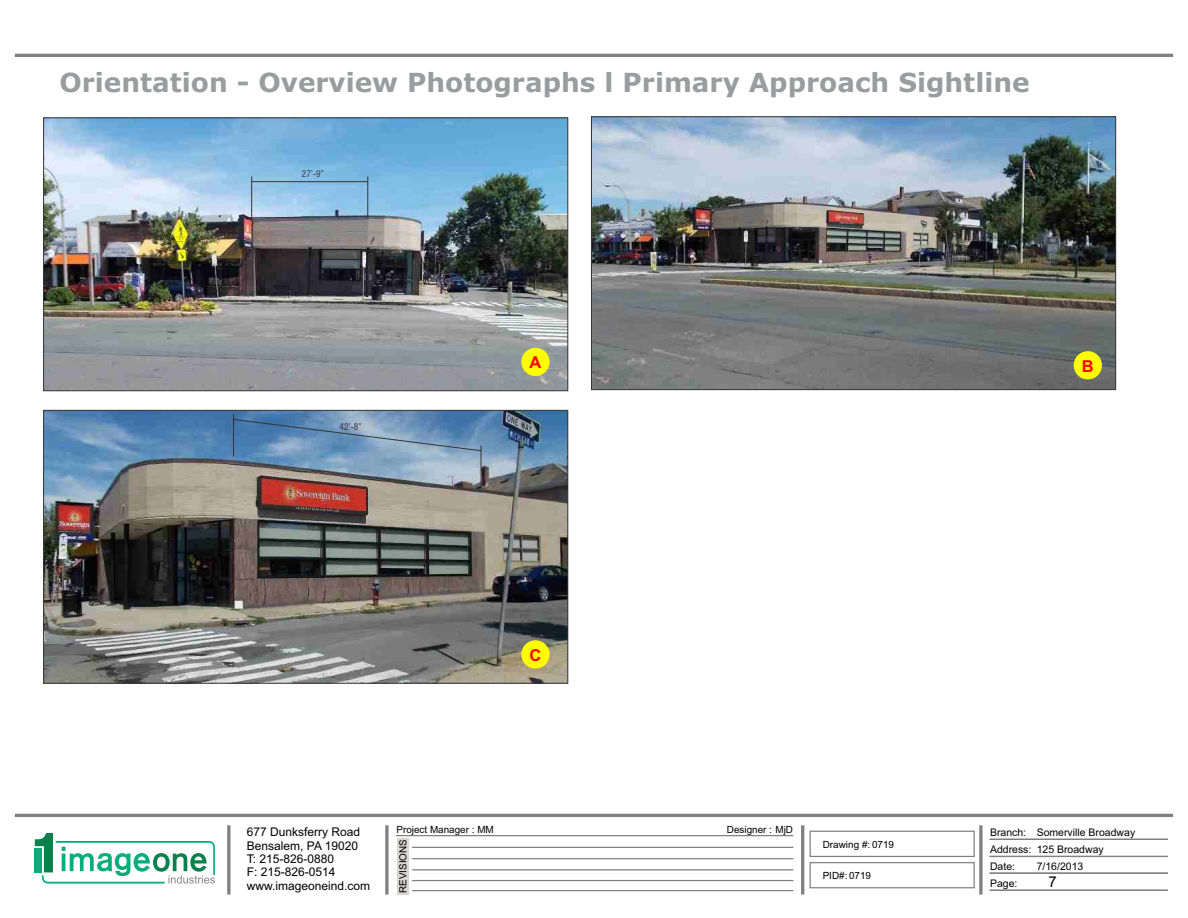
<style>
.page{position:relative;width:1188px;height:918px;background:#fff}
.page>*{position:absolute;margin:0;border:0;box-sizing:border-box;transform-origin:0 0}
.t1{font:700 26.4px "Verdana";color:#9a9c9e}
.t2{font:700 16.5px "Arial";color:#f00}
.t3{font:14.85px "Arial";color:#000}
.t4{font:12px/13.4px "Arial";color:#000}
.t5{font:10.5px/17px "Arial";color:#000}
.t6{font:9.9px "Arial";color:#000}
.t7{font:condensed 9px "Swiss 721 BT";color:#373435}
</style>
<div class="page">
<img style="left:45px;top:412px;width:521px;height:270px">
<img style="left:593px;top:118px;width:521px;height:270px">
<div style="left:591px;top:116px;width:525px;height:274px;border:1px solid #373435"></div>
<img style="left:45px;top:119px;width:521px;height:270px">
<div style="left:43px;top:117px;width:525px;height:274px;border:1px solid #373435"></div>
<hr style="left:15px;top:54px;width:1158px;height:3px;background:#808080">
<hr style="left:15px;top:814px;width:1158px;height:3px;background:#808080">
<hr style="left:227px;top:825px;width:3px;height:70px;background:#808080">
<svg style="left:979px;top:825px;width:4px;height:70px"></svg>
<div style="left:810px;top:831px;width:165px;height:26px;border:1px solid #808080"></div>
<div style="left:810px;top:862px;width:165px;height:26px;border:1px solid #808080"></div>
<hr style="left:990px;top:839px;width:178px;height:1px;background:#808080">
<hr style="left:990px;top:856px;width:178px;height:1px;background:#808080">
<hr style="left:990px;top:873px;width:178px;height:1px;background:#808080">
<hr style="left:990px;top:890px;width:178px;height:1px;background:#808080">
<svg style="left:34px;top:833px;width:181px;height:51px"></svg>
<div style="left:397px;top:838px;width:12px;height:57px;background:#d7d6d2"></div>
<svg style="left:385px;top:825px;width:4px;height:70px"></svg>
<hr style="left:801px;top:825px;width:3px;height:70px;background:#808080">
<hr style="left:396px;top:835px;width:397px;height:1px;background:#808080">
<hr style="left:413px;top:858px;width:380px;height:1px;background:#808080">
<hr style="left:413px;top:869px;width:380px;height:1px;background:#808080">
<hr style="left:413px;top:880px;width:380px;height:1px;background:#808080">
<hr style="left:413px;top:847px;width:380px;height:1px;background:#808080">
<hr style="left:413px;top:890px;width:380px;height:1px;background:#808080">
<div style="left:521px;top:348px;width:29px;height:28px;background:#ff0;border-radius:50%"></div>
<div style="left:1074px;top:351px;width:28px;height:28px;background:#ff0;border-radius:50%"></div>
<div style="left:43px;top:410px;width:525px;height:274px;border:1px solid #373435"></div>
<div style="left:521px;top:640px;width:29px;height:29px;background:#ff0;border-radius:50%"></div>
<hr style="left:251px;top:176px;width:1px;height:43px;background:#373435">
<hr style="left:367px;top:176px;width:1px;height:43px;background:#373435">
<hr style="left:252px;top:181px;width:116px;height:1px;background:#373435">
<hr style="left:233px;top:414px;width:1px;height:43px;background:#373435">
<hr style="left:481px;top:446px;width:1px;height:42px;background:#373435">
<svg style="left:234px;top:419px;width:248px;height:33px;background:#6a91b6"></svg>
<h1 class="t1" style="left:59px;top:71px;width:972px">Orientation - Overview Photographs l Primary Approach Sightline</h1>
<p class="t7" style="left:302px;top:171px;width:24px">27’-9”</p>
<p class="t7" style="left:340px;top:423px;width:24px">42’-8”</p>
<h2 class="t2" style="left:530px;top:356px;width:13px">A</h2>
<h2 class="t2" style="left:1082px;top:360px;width:13px">B</h2>
<h2 class="t2" style="left:530px;top:649px;width:13px">C</h2>
<p class="t4" style="left:247px;top:826px;width:115px">677 Dunksferry Road</p>
<p class="t6" style="left:396px;top:826px;width:99px">Project Manager : MM</p>
<p class="t4" style="left:247px;top:840px;width:125px">Bensalem, PA 19020<br>T: 215-826-0880<br>F: 215-826-0514 www.imageoneind.com</p>
<p class="t6" style="left:399px;top:893px;width:55px;rotate:-90deg">REVISIONS</p>
<p class="t6" style="left:727px;top:826px;width:68px">Designer : MjD</p>
<p class="t5" style="left:1037px;top:825px;width:100px">Somerville Broadway<br>125 Broadway<br>7/16/2013</p>
<p class="t6" style="left:823px;top:840px;width:73px">Drawing #: 0719</p>
<p class="t5" style="left:990px;top:825px;width:43px">Branch:<br>Address:<br>Date:<br>Page:</p>
<p class="t6" style="left:823px;top:872px;width:50px">PID#: 0719</p>
<p class="t3" style="left:1049px;top:876px;width:10px">7</p>
</div>
